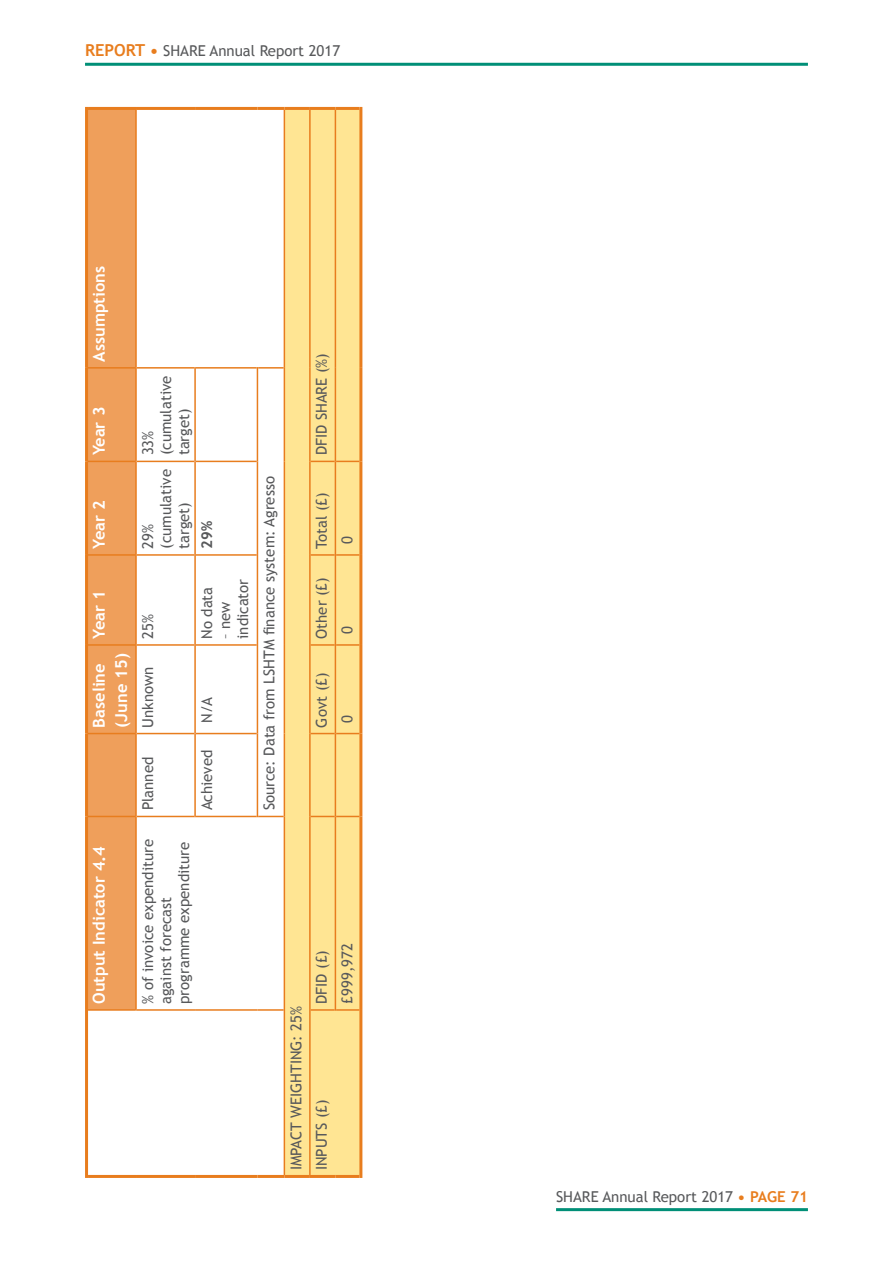
<style>
.page{position:relative;width:893px;height:1263px;background:#fff}
.page>*{position:absolute;margin:0;border:0;box-sizing:border-box;transform-origin:0 0}
.t1{font:700 16.5px/22.5px "Trebuchet MS";color:#fff}
.t2{font:15px/18px "Trebuchet MS";color:#58595b}
.t3{font:700 15px "Trebuchet MS";color:#58595b}
.s1{font-weight:700;font-size:16.5px;color:#e87d1e}
.s2{font-weight:700;color:#e87d1e}
</style>
<div class="page">
<hr style="left:85px;top:63px;width:723px;height:3px;background:#008f77">
<hr style="left:556px;top:1208px;width:252px;height:3px;background:#008f77">
<div style="left:88px;top:110px;width:47px;height:899px;background:#ef9f5b"></div>
<div style="left:285px;top:110px;width:74px;height:1065px;background:#ffe593"></div>
<hr style="left:88px;top:1009px;width:47px;height:2px;background:#e87d1e">
<hr style="left:88px;top:816px;width:47px;height:1px;background:#e87d1e">
<hr style="left:88px;top:733px;width:47px;height:1px;background:#e87d1e">
<hr style="left:88px;top:644px;width:47px;height:2px;background:#e87d1e">
<hr style="left:88px;top:554px;width:47px;height:2px;background:#e87d1e">
<hr style="left:88px;top:461px;width:47px;height:1px;background:#e87d1e">
<hr style="left:88px;top:367px;width:47px;height:2px;background:#e87d1e">
<hr style="left:135px;top:816px;width:2px;height:195px;background:#e87d1e">
<hr style="left:137px;top:1009px;width:58px;height:2px;background:#e87d1e">
<hr style="left:135px;top:733px;width:2px;height:83px;background:#e87d1e">
<hr style="left:137px;top:816px;width:57px;height:1px;background:#e87d1e">
<hr style="left:195px;top:1009px;width:62px;height:2px;background:#e87d1e">
<hr style="left:257px;top:1009px;width:27px;height:2px;background:#e87d1e">
<hr style="left:135px;top:645px;width:2px;height:88px;background:#e87d1e">
<hr style="left:137px;top:733px;width:57px;height:1px;background:#e87d1e">
<hr style="left:194px;top:645px;width:2px;height:88px;background:#e87d1e">
<hr style="left:135px;top:555px;width:2px;height:90px;background:#e87d1e">
<hr style="left:137px;top:644px;width:57px;height:2px;background:#e87d1e">
<hr style="left:135px;top:461px;width:2px;height:94px;background:#e87d1e">
<hr style="left:137px;top:554px;width:57px;height:2px;background:#e87d1e">
<hr style="left:135px;top:368px;width:2px;height:93px;background:#e87d1e">
<hr style="left:137px;top:461px;width:57px;height:1px;background:#e87d1e">
<hr style="left:135px;top:110px;width:2px;height:258px;background:#e87d1e">
<hr style="left:137px;top:367px;width:57px;height:2px;background:#e87d1e">
<hr style="left:194px;top:733px;width:2px;height:84px;background:#e87d1e">
<hr style="left:196px;top:816px;width:61px;height:1px;background:#e87d1e">
<hr style="left:196px;top:733px;width:61px;height:1px;background:#e87d1e">
<hr style="left:194px;top:555px;width:2px;height:90px;background:#e87d1e">
<hr style="left:196px;top:644px;width:61px;height:2px;background:#e87d1e">
<hr style="left:194px;top:461px;width:2px;height:94px;background:#e87d1e">
<hr style="left:196px;top:554px;width:61px;height:2px;background:#e87d1e">
<hr style="left:194px;top:367px;width:2px;height:94px;background:#e87d1e">
<hr style="left:196px;top:461px;width:61px;height:1px;background:#e87d1e">
<hr style="left:196px;top:367px;width:61px;height:2px;background:#e87d1e">
<hr style="left:257px;top:733px;width:1px;height:84px;background:#e87d1e">
<svg style="left:258px;top:816px;width:26px;height:1px"></svg>
<hr style="left:257px;top:645px;width:1px;height:88px;background:#e87d1e">
<hr style="left:257px;top:555px;width:1px;height:90px;background:#e87d1e">
<hr style="left:257px;top:461px;width:1px;height:94px;background:#e87d1e">
<hr style="left:257px;top:367px;width:1px;height:94px;background:#e87d1e">
<hr style="left:258px;top:367px;width:26px;height:2px;background:#e87d1e">
<hr style="left:284px;top:816px;width:1px;height:194px;background:#e87d1e">
<hr style="left:284px;top:733px;width:1px;height:83px;background:#e87d1e">
<hr style="left:284px;top:645px;width:1px;height:88px;background:#e87d1e">
<hr style="left:284px;top:555px;width:1px;height:90px;background:#e87d1e">
<hr style="left:284px;top:461px;width:1px;height:94px;background:#e87d1e">
<hr style="left:284px;top:368px;width:1px;height:93px;background:#e87d1e">
<hr style="left:284px;top:110px;width:1px;height:258px;background:#e87d1e">
<hr style="left:88px;top:1175px;width:48px;height:3px;background:#e87d1e">
<hr style="left:136px;top:1175px;width:59px;height:3px;background:#e87d1e">
<hr style="left:195px;top:1175px;width:62px;height:3px;background:#e87d1e">
<hr style="left:257px;top:1175px;width:27px;height:3px;background:#e87d1e">
<hr style="left:88px;top:107px;width:48px;height:3px;background:#e87d1e">
<hr style="left:136px;top:107px;width:59px;height:3px;background:#e87d1e">
<hr style="left:195px;top:107px;width:62px;height:3px;background:#e87d1e">
<hr style="left:257px;top:107px;width:27px;height:3px;background:#e87d1e">
<hr style="left:284px;top:1010px;width:1px;height:165px;background:#e87d1e">
<hr style="left:309px;top:1010px;width:2px;height:165px;background:#e87d1e">
<hr style="left:309px;top:816px;width:2px;height:194px;background:#e87d1e">
<hr style="left:311px;top:1009px;width:24px;height:2px;background:#e87d1e">
<hr style="left:309px;top:733px;width:2px;height:83px;background:#e87d1e">
<hr style="left:309px;top:645px;width:2px;height:88px;background:#e87d1e">
<hr style="left:309px;top:555px;width:2px;height:90px;background:#e87d1e">
<hr style="left:311px;top:644px;width:24px;height:2px;background:#e87d1e">
<hr style="left:309px;top:461px;width:2px;height:94px;background:#e87d1e">
<hr style="left:311px;top:554px;width:24px;height:2px;background:#e87d1e">
<hr style="left:309px;top:368px;width:2px;height:93px;background:#e87d1e">
<hr style="left:309px;top:110px;width:2px;height:258px;background:#e87d1e">
<hr style="left:335px;top:816px;width:1px;height:195px;background:#e87d1e">
<hr style="left:336px;top:1009px;width:23px;height:2px;background:#e87d1e">
<hr style="left:335px;top:733px;width:1px;height:83px;background:#e87d1e">
<svg style="left:311px;top:816px;width:48px;height:1px"></svg>
<hr style="left:335px;top:645px;width:1px;height:88px;background:#e87d1e">
<svg style="left:311px;top:733px;width:48px;height:1px"></svg>
<hr style="left:335px;top:555px;width:1px;height:90px;background:#e87d1e">
<hr style="left:336px;top:644px;width:23px;height:2px;background:#e87d1e">
<hr style="left:335px;top:461px;width:1px;height:94px;background:#e87d1e">
<hr style="left:336px;top:554px;width:23px;height:2px;background:#e87d1e">
<hr style="left:335px;top:368px;width:1px;height:93px;background:#e87d1e">
<svg style="left:311px;top:461px;width:48px;height:1px"></svg>
<hr style="left:335px;top:110px;width:1px;height:258px;background:#e87d1e">
<hr style="left:284px;top:1175px;width:26px;height:3px;background:#e87d1e">
<hr style="left:284px;top:107px;width:26px;height:3px;background:#e87d1e">
<hr style="left:310px;top:1175px;width:25px;height:3px;background:#e87d1e">
<hr style="left:335px;top:1175px;width:24px;height:3px;background:#e87d1e">
<hr style="left:359px;top:1010px;width:3px;height:168px;background:#e87d1e">
<hr style="left:310px;top:107px;width:25px;height:3px;background:#e87d1e">
<hr style="left:335px;top:107px;width:24px;height:3px;background:#e87d1e">
<hr style="left:359px;top:816px;width:3px;height:194px;background:#e87d1e">
<hr style="left:359px;top:733px;width:3px;height:83px;background:#e87d1e">
<hr style="left:359px;top:645px;width:3px;height:88px;background:#e87d1e">
<hr style="left:359px;top:555px;width:3px;height:90px;background:#e87d1e">
<hr style="left:359px;top:461px;width:3px;height:94px;background:#e87d1e">
<hr style="left:359px;top:368px;width:3px;height:93px;background:#e87d1e">
<hr style="left:359px;top:107px;width:3px;height:261px;background:#e87d1e">
<hr style="left:85px;top:1010px;width:3px;height:168px;background:#e87d1e">
<hr style="left:85px;top:816px;width:3px;height:194px;background:#e87d1e">
<hr style="left:85px;top:107px;width:3px;height:261px;background:#e87d1e">
<hr style="left:85px;top:733px;width:3px;height:83px;background:#e87d1e">
<hr style="left:85px;top:645px;width:3px;height:88px;background:#e87d1e">
<hr style="left:85px;top:555px;width:3px;height:90px;background:#e87d1e">
<hr style="left:85px;top:461px;width:3px;height:94px;background:#e87d1e">
<hr style="left:85px;top:368px;width:3px;height:93px;background:#e87d1e">
<p class="t2" style="left:85px;top:42px;width:257px"><span class="s1">REPORT •</span> SHARE Annual Report 2017</p>
<p class="t1" style="left:88px;top:362px;width:97px;rotate:-90deg">Assumptions</p>
<p class="t1" style="left:88px;top:455px;width:50px;rotate:-90deg">Year 3</p>
<p class="t1" style="left:88px;top:549px;width:50px;rotate:-90deg">Year 2</p>
<p class="t2" style="left:139px;top:455px;width:81px;rotate:-90deg">33% (cumulative target)</p>
<p class="t2" style="left:139px;top:549px;width:81px;rotate:-90deg">29% (cumulative target)</p>
<p class="t3" style="left:197px;top:549px;width:29px;rotate:-90deg">29%</p>
<p class="t1" style="left:88px;top:639px;width:50px;rotate:-90deg">Year 1</p>
<p class="t1" style="left:88px;top:727px;width:76px;rotate:-90deg">Baseline (June 15)</p>
<p class="t2" style="left:139px;top:639px;width:26px;rotate:-90deg">25%</p>
<p class="t2" style="left:139px;top:727px;width:63px;rotate:-90deg">Unknown</p>
<p class="t2" style="left:139px;top:810px;width:55px;rotate:-90deg">Planned</p>
<p class="t2" style="left:198px;top:639px;width:54px;rotate:-90deg">No data</p>
<p class="t2" style="left:216px;top:639px;width:62px;rotate:-90deg">– new indicator</p>
<p class="t2" style="left:198px;top:723px;width:28px;rotate:-90deg">N/A</p>
<p class="t2" style="left:198px;top:810px;width:62px;rotate:-90deg">Achieved</p>
<p class="t1" style="left:88px;top:1004px;width:160px;rotate:-90deg">Output Indicator 4.4</p>
<p class="t2" style="left:139px;top:1004px;width:167px;rotate:-90deg">% of invoice expenditure against forecast programme expenditure</p>
<p class="t2" style="left:260px;top:810px;width:336px;rotate:-90deg">Source: Data from LSHTM finance system: Agresso</p>
<p class="t2" style="left:313px;top:455px;width:104px;rotate:-90deg">DFID SHARE (%)</p>
<p class="t2" style="left:313px;top:549px;width:58px;rotate:-90deg">Total (£)</p>
<p class="t2" style="left:338px;top:544px;width:9px;rotate:-90deg">0</p>
<p class="t2" style="left:313px;top:639px;width:63px;rotate:-90deg">Other (£)</p>
<p class="t2" style="left:338px;top:634px;width:9px;rotate:-90deg">0</p>
<p class="t2" style="left:313px;top:727px;width:56px;rotate:-90deg">Govt (£)</p>
<p class="t2" style="left:338px;top:723px;width:9px;rotate:-90deg">0</p>
<p class="t2" style="left:313px;top:1004px;width:55px;rotate:-90deg">DFID (£)</p>
<p class="t2" style="left:284px;top:1170px;width:166px;line-height:25.5px;rotate:-90deg">IMPACT WEIGHTING: 25%<br>INPUTS (£)</p>
<p class="t2" style="left:338px;top:1004px;width:62px;rotate:-90deg">£999,972</p>
<p class="t2" style="left:556px;top:1188px;width:253px">SHARE Annual Report 2017 <span class="s2">• PAGE 71</span></p>
</div>
